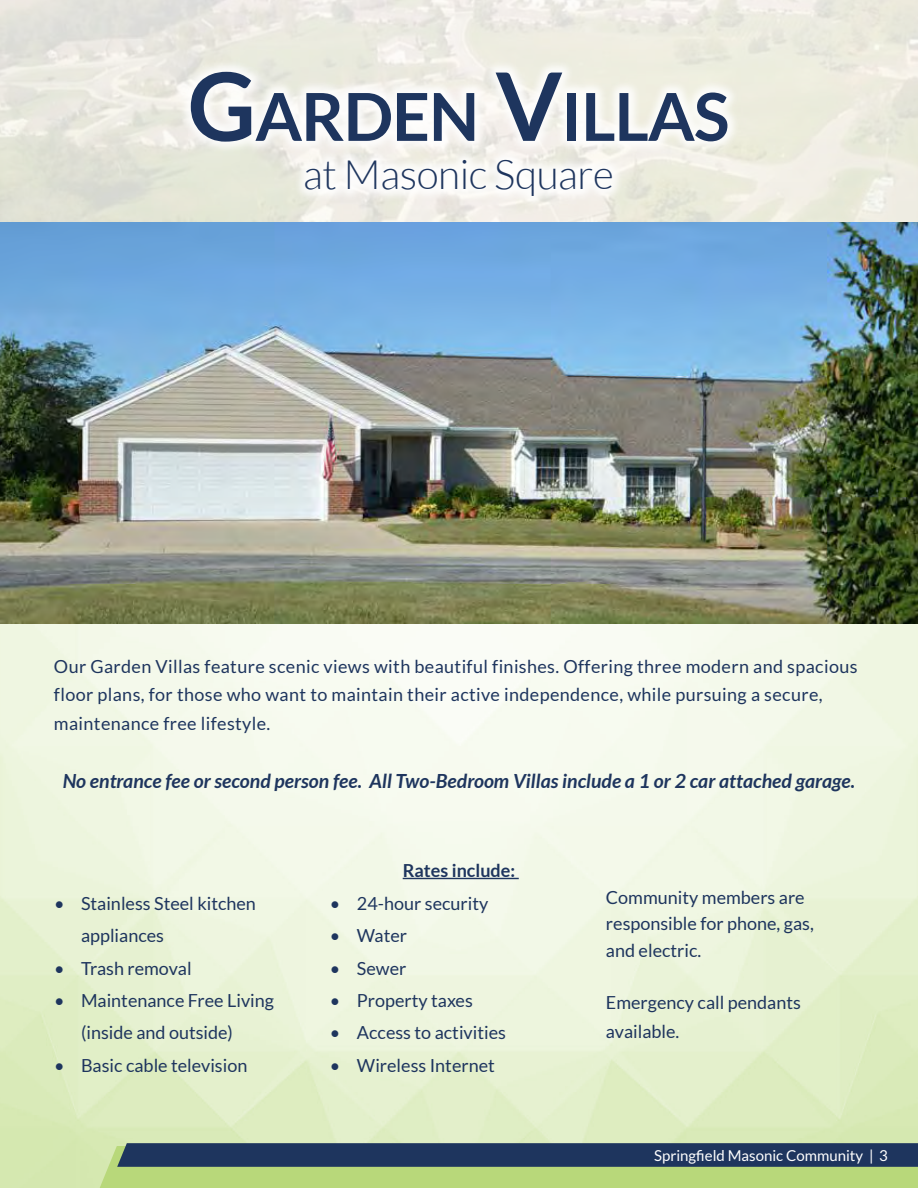
<style>
.page{position:relative;width:918px;height:1188px;background:#fff}
.page>*{position:absolute;margin:0;border:0;box-sizing:border-box;transform-origin:0 0}
.t1{font:700 66.15px "Lato";letter-spacing:-.015em;color:#1e355e}
.t2{font:300 40.5px "Lato";letter-spacing:-.01em;color:#1e355e}
.t3{font:italic 700 19.5px "Lato";color:#1e355e}
.t4{font:18px/32.4px "Lato";color:#1e355e}
.t5{font:18px/28.8px "Lato";letter-spacing:.02em;color:#1e355e}
.t6{font:700 18px "Lato";color:#1e355e}
.t7{font:15px "Lato";color:#fff}
.s1{font-size:94.5px}
</style>
<div class="page">
<img style="left:0;top:623px;width:918px;height:565px">
<div style="left:178px;top:59px;width:563px;height:150px;background:#fff;opacity:.85"></div>
<hr style="left:403px;top:878px;width:116px;height:1px;background:#1e355e">
<img style="left:0;top:222px;width:918px;height:401px">
<svg style="left:94px;top:1143px;width:824px;height:45px;background:#6a856d"></svg>
<h1 class="t1" style="left:188px;top:79px;width:543px"><span class="s1">G</span>ARDEN <span class="s1">V</span>ILLAS</h1>
<h2 class="t2" style="left:303px;top:153px;width:312px">at Masonic Square</h2>
<p class="t5" style="left:54px;top:652px;width:805px">Our Garden Villas feature scenic views with beautiful finishes. Offering three modern and spacious floor plans, for those who want to maintain their active independence, while pursuing a secure, maintenance free lifestyle.</p>
<p class="t3" style="left:63px;top:770px;width:794px">No entrance fee or second person fee. All Two-Bedroom Villas include a 1 or 2 car attached garage.</p>
<p class="t4" style="left:81px;top:887px;width:176px;text-indent:-27px">• Stainless Steel kitchen appliances</p>
<p class="t4" style="left:54px;top:952px;width:139px">• Trash removal</p>
<p class="t4" style="left:81px;top:984px;width:195px;text-indent:-27px">• Maintenance Free Living (inside and outside)</p>
<p class="t4" style="left:54px;top:1049px;width:195px">• Basic cable television</p>
<p class="t6" style="left:403px;top:861px;width:114px">Rates include:</p>
<p class="t4" style="left:330px;top:887px;width:160px">• 24-hour security</p>
<p class="t4" style="left:330px;top:919px;width:79px">• Water</p>
<p class="t4" style="left:330px;top:952px;width:78px">• Sewer</p>
<p class="t4" style="left:330px;top:984px;width:144px">• Property taxes</p>
<p class="t4" style="left:330px;top:1017px;width:178px">• Access to activities</p>
<p class="t4" style="left:330px;top:1049px;width:166px">• Wireless Internet</p>
<p class="t4" style="left:606px;top:884px;width:209px;line-height:26.4px">Community members are responsible for phone, gas, and electric.</p>
<p class="t4" style="left:606px;top:988px;width:196px;line-height:28.8px">Emergency call pendants available.</p>
<p class="t7" style="left:654px;top:1147px;width:235px">Springfield Masonic Community | 3</p>
</div>
